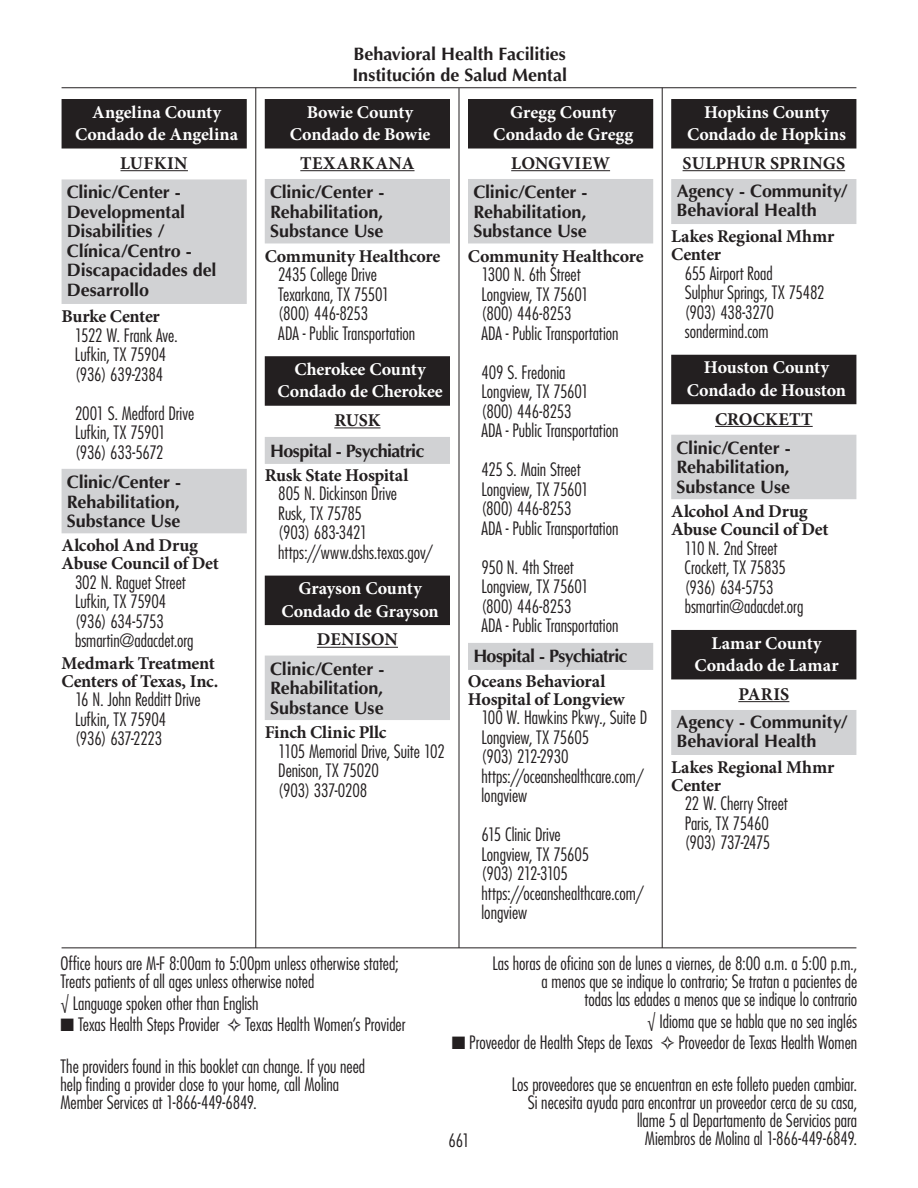
<style>
.page{position:relative;width:918px;height:1188px;background:#fff}
.page>*{position:absolute;margin:0;border:0;box-sizing:border-box;transform-origin:0 0}
.t1{font:300 condensed 18px/19.5px "Futura Std";color:#231f20}
.t2{font:700 18px/19.5px "Optima";letter-spacing:-.01em;color:#231f20;text-align:justify}
.t3{font:700 18px/18px "Minion Pro";letter-spacing:-.01em;color:#231f20}
.t4{font:700 18px/22.5px "Minion Pro";letter-spacing:-.005em;color:#fff;text-align:center}
.t5{font:700 18px "Optima";letter-spacing:-.04em;color:#231f20}
.t6{font:700 18px "Minion Pro";letter-spacing:.01em;color:#231f20}
.t7{font:700 18px "Minion Pro";letter-spacing:.015em;color:#231f20}
.t8{font:700 18px "Minion Pro";letter-spacing:.03em;color:#231f20}
</style>
<div class="page">
<hr style="left:62px;top:947px;width:794px;height:1px;background:#231f20">
<hr style="left:255px;top:88px;width:1px;height:860px;background:#231f20">
<hr style="left:662px;top:88px;width:1px;height:860px;background:#231f20">
<hr style="left:459px;top:88px;width:1px;height:860px;background:#231f20">
<hr style="left:62px;top:87px;width:794px;height:1px;background:#231f20">
<div style="left:62px;top:99px;width:185px;height:50px;background:#231f20"></div>
<hr style="left:121px;top:170px;width:67px;height:1px;background:#231f20">
<div style="left:62px;top:179px;width:185px;height:125px;background:#d1d2d4"></div>
<div style="left:62px;top:469px;width:185px;height:64px;background:#d1d2d4"></div>
<div style="left:265px;top:99px;width:185px;height:50px;background:#231f20"></div>
<hr style="left:300px;top:170px;width:115px;height:1px;background:#231f20">
<div style="left:265px;top:179px;width:185px;height:64px;background:#d1d2d4"></div>
<div style="left:265px;top:356px;width:185px;height:50px;background:#231f20"></div>
<hr style="left:334px;top:427px;width:47px;height:1px;background:#231f20">
<div style="left:265px;top:437px;width:185px;height:27px;background:#d1d2d4"></div>
<div style="left:265px;top:576px;width:185px;height:49px;background:#231f20"></div>
<hr style="left:317px;top:647px;width:81px;height:1px;background:#231f20">
<div style="left:265px;top:656px;width:185px;height:64px;background:#d1d2d4"></div>
<div style="left:468px;top:99px;width:185px;height:50px;background:#231f20"></div>
<hr style="left:511px;top:170px;width:99px;height:1px;background:#231f20">
<div style="left:468px;top:179px;width:185px;height:64px;background:#d1d2d4"></div>
<div style="left:468px;top:643px;width:185px;height:27px;background:#d1d2d4"></div>
<div style="left:671px;top:99px;width:185px;height:50px;background:#231f20"></div>
<hr style="left:683px;top:170px;width:162px;height:1px;background:#231f20">
<div style="left:671px;top:179px;width:185px;height:45px;background:#d1d2d4"></div>
<div style="left:671px;top:355px;width:185px;height:49px;background:#231f20"></div>
<hr style="left:715px;top:426px;width:98px;height:1px;background:#231f20">
<div style="left:671px;top:435px;width:185px;height:64px;background:#d1d2d4"></div>
<div style="left:671px;top:630px;width:185px;height:49px;background:#231f20"></div>
<hr style="left:738px;top:701px;width:51px;height:1px;background:#231f20">
<div style="left:671px;top:710px;width:185px;height:45px;background:#d1d2d4"></div>
<p class="t4" style="left:75px;top:102px;width:164px">Angelina County<br>Condado de Angelina</p>
<p class="t3" style="left:120px;top:155px;width:69px">LUFKIN</p>
<p class="t2" style="left:67px;top:183px;width:151px;text-align:left">Clinic/Center -<br>Developmental<br>Disabilities /<br>Clínica/Centro -<br>Discapacidades del<br>Desarrollo</p>
<p class="t3" style="left:61px;top:308px;width:100px">Burke Center</p>
<p class="t1" style="left:75px;top:325px;width:104px">1522 W. Frank Ave.<br>Lufkin, TX 75904 (936) 639-2384</p>
<p class="t1" style="left:75px;top:403px;width:121px">2001 S. Medford Drive<br>Lufkin, TX 75901 (936) 633-5672</p>
<p class="t2" style="left:67px;top:472px;width:116px">Clinic/Center - Rehabilitation, Substance Use</p>
<p class="t3" style="left:62px;top:537px;width:159px">Alcohol And Drug<br>Abuse Council of Det</p>
<p class="t1" style="left:75px;top:572px;width:120px">302 N. Raguet Street<br>Lufkin, TX 75904 (936) 634-5753 bsmartin@adacdet.org</p>
<p class="t3" style="left:62px;top:655px;width:158px">Medmark Treatment<br>Centers of Texas, Inc.</p>
<p class="t1" style="left:75px;top:690px;width:127px">16 N. John Redditt Drive<br>Lufkin, TX 75904 (936) 637-2223</p>
<p class="t2" style="left:352px;top:44px;width:216px;line-height:21px">Behavioral Health Facilities<br>Institución de Salud Mental</p>
<p class="t4" style="left:290px;top:102px;width:142px">Bowie County<br>Condado de Bowie</p>
<p class="t8" style="left:300px;top:152px;width:116px">TEXARKANA</p>
<p class="t2" style="left:270px;top:183px;width:116px">Clinic/Center - Rehabilitation, Substance Use</p>
<p class="t3" style="left:265px;top:248px;width:177px">Community Healthcore</p>
<p class="t1" style="left:278px;top:265px;width:139px">2435 College Drive<br>Texarkana, TX 75501 (800) 446-8253<br>ADA - Public Transportation</p>
<p class="t4" style="left:277px;top:359px;width:167px">Cherokee County<br>Condado de Cherokee</p>
<p class="t3" style="left:334px;top:412px;width:48px">RUSK</p>
<p class="t5" style="left:270px;top:440px;width:156px">Hospital - Psychiatric</p>
<p class="t3" style="left:265px;top:467px;width:145px">Rusk State Hospital</p>
<p class="t1" style="left:278px;top:484px;width:156px">805 N. Dickinson Drive<br>Rusk, TX 75785<br>(903) 683-3421 https://www.dshs.texas.gov/</p>
<p class="t4" style="left:281px;top:578px;width:159px">Grayson County<br>Condado de Grayson</p>
<p class="t3" style="left:317px;top:631px;width:82px">DENISON</p>
<p class="t2" style="left:270px;top:659px;width:116px">Clinic/Center - Rehabilitation, Substance Use</p>
<p class="t3" style="left:265px;top:724px;width:123px">Finch Clinic Pllc</p>
<p class="t1" style="left:278px;top:741px;width:168px">1105 Memorial Drive, Suite 102<br>Denison, TX 75020<br>(903) 337-0208</p>
<p class="t4" style="left:493px;top:102px;width:142px">Gregg County<br>Condado de Gregg</p>
<p class="t6" style="left:511px;top:152px;width:100px">LONGVIEW</p>
<p class="t2" style="left:473px;top:183px;width:116px">Clinic/Center - Rehabilitation, Substance Use</p>
<p class="t3" style="left:468px;top:248px;width:177px">Community Healthcore</p>
<p class="t1" style="left:482px;top:265px;width:139px">1300 N. 6th Street<br>Longview, TX 75601 (800) 446-8253<br>ADA - Public Transportation</p>
<p class="t1" style="left:482px;top:362px;width:138px">409 S. Fredonia<br>Longview, TX 75601 (800) 446-8253<br>ADA - Public Transportation</p>
<p class="t1" style="left:481px;top:460px;width:138px">425 S. Main Street<br>Longview, TX 75601 (800) 446-8253<br>ADA - Public Transportation</p>
<p class="t1" style="left:481px;top:557px;width:139px">950 N. 4th Street<br>Longview, TX 75601 (800) 446-8253<br>ADA - Public Transportation</p>
<p class="t5" style="left:473px;top:646px;width:156px">Hospital - Psychiatric</p>
<p class="t3" style="left:468px;top:673px;width:158px">Oceans Behavioral<br>Hospital of Longview</p>
<p class="t1" style="left:481px;top:708px;width:167px">100 W. Hawkins Pkwy., Suite D<br>Longview, TX 75605<br>(903) 212-2930 https://oceanshealthcare.com/ longview</p>
<p class="t1" style="left:482px;top:825px;width:164px">615 Clinic Drive<br>Longview, TX 75605<br>(903) 212-3105 https://oceanshealthcare.com/ longview</p>
<p class="t4" style="left:687px;top:102px;width:161px">Hopkins County<br>Condado de Hopkins</p>
<p class="t7" style="left:683px;top:152px;width:164px">SULPHUR SPRINGS</p>
<p class="t2" style="left:677px;top:181px;width:173px">Agency - Community/<br>Behavioral Health</p>
<p class="t3" style="left:671px;top:228px;width:165px">Lakes Regional Mhmr<br>Center</p>
<p class="t1" style="left:685px;top:263px;width:142px">655 Airport Road<br>Sulphur Springs, TX 75482 (903) 438-3270 sondermind.com</p>
<p class="t4" style="left:687px;top:357px;width:161px">Houston County<br>Condado de Houston</p>
<p class="t6" style="left:715px;top:408px;width:99px">CROCKETT</p>
<p class="t2" style="left:677px;top:438px;width:116px">Clinic/Center - Rehabilitation, Substance Use</p>
<p class="t3" style="left:671px;top:503px;width:159px">Alcohol And Drug<br>Abuse Council of Det</p>
<p class="t1" style="left:685px;top:538px;width:120px">110 N. 2nd Street<br>Crockett, TX 75835 (936) 634-5753 bsmartin@adacdet.org</p>
<p class="t4" style="left:694px;top:632px;width:146px">Lamar County<br>Condado de Lamar</p>
<p class="t3" style="left:738px;top:686px;width:52px">PARIS</p>
<p class="t2" style="left:677px;top:712px;width:173px">Agency - Community/<br>Behavioral Health</p>
<p class="t3" style="left:671px;top:759px;width:165px">Lakes Regional Mhmr<br>Center</p>
<p class="t1" style="left:685px;top:794px;width:104px">22 W. Cherry Street<br>Paris, TX 75460 (903) 737-2475</p>
<p class="t1" style="left:61px;top:955px;width:340px;line-height:18px">Office hours are M-F 8:00am to 5:00pm unless otherwise stated;<br>Treats patients of all ages unless otherwise noted</p>
<p class="t1" style="left:61px;top:993px;width:200px">√ Language spoken other than English</p>
<p class="t1" style="left:61px;top:1015px;width:161px">■ Texas Health Steps Provider</p>
<p class="t1" style="left:245px;top:1015px;width:162px">Texas Health Women’s Provider</p>
<p class="t1" style="left:61px;top:1058px;width:306px;line-height:18px">The providers found in this booklet can change. If you need help finding a provider close to your home, call Molina<br>Member Services at 1-866-449-6849.</p>
<p class="t1" style="left:492px;top:955px;width:366px;line-height:18px;text-align:right">Las horas de oficina son de lunes a viernes, de 8:00 a.m. a 5:00 p.m., a menos que se indique lo contrario; Se tratan a pacientes de<br>todas las edades a menos que se indique lo contrario</p>
<p class="t1" style="left:647px;top:1011px;width:211px">√ Idioma que se habla que no sea inglés</p>
<p class="t1" style="left:452px;top:1033px;width:203px">■ Proveedor de Health Steps de Texas</p>
<p class="t1" style="left:678px;top:1033px;width:180px">Proveedor de Texas Health Women</p>
<p class="t1" style="left:512px;top:1076px;width:347px;line-height:18px;text-align:right">Los proveedores que se encuentran en este folleto pueden cambiar.<br>Si necesita ayuda para encontrar un proveedor cerca de su casa, llame 5 al Departamento de Servicios para<br>Miembros de Molina al 1-866-449-6849.</p>
<p class="t1" style="left:449px;top:1131px;width:22px">661</p>
</div>
